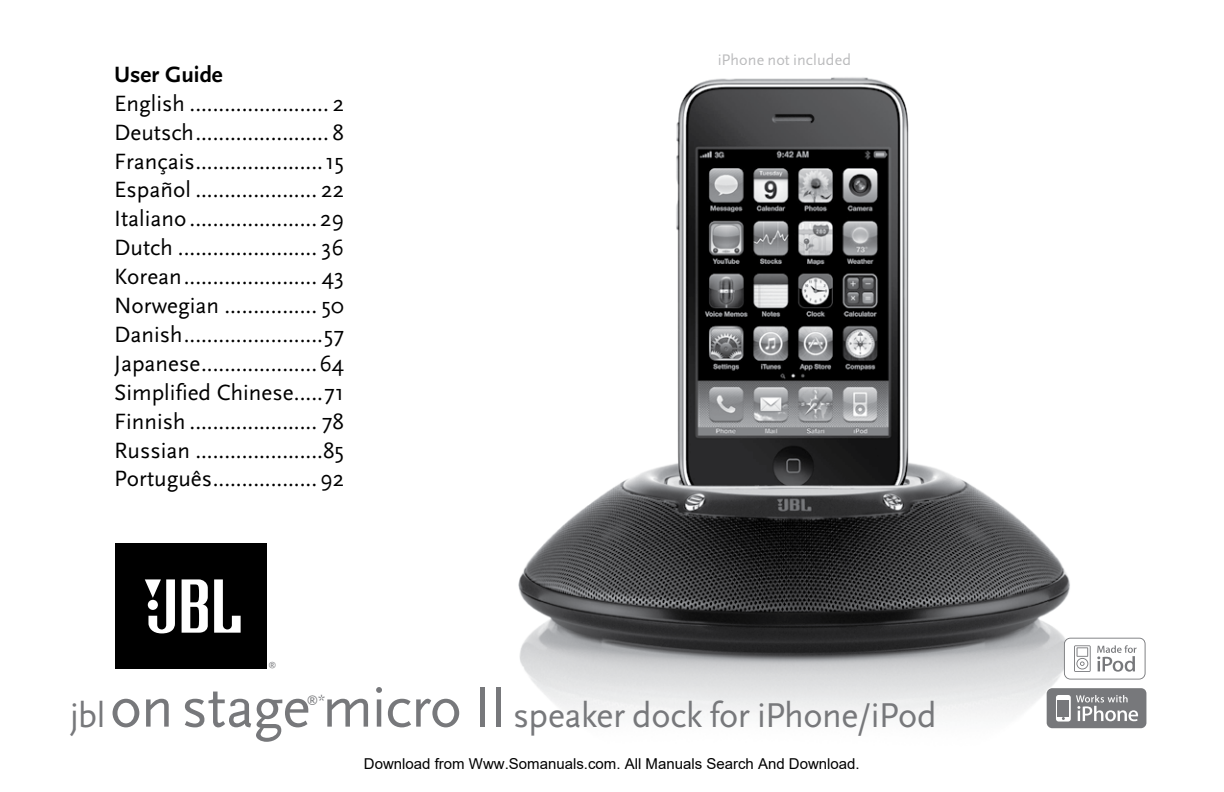
<style>
.page{position:relative;width:1224px;height:792px;background:#fff}
.page>*{position:absolute;margin:0;border:0;box-sizing:border-box;transform-origin:0 0}
.t1{font:36px "Scala Sans";letter-spacing:-.01em;color:#77787b}
.t2{font:23.2px/28.8px "Scala Sans";color:#000;text-align:justify}
.t3{font:700 23.2px "Scala Sans";color:#000}
.t4{font:16px "Scala Sans";letter-spacing:.01em;color:#77787b}
.t5{font:15px "Arial";color:#000}
.t6{font:11.6px "Scala Sans";color:#77787b}
.t7{font:8px "Scala Sans";color:#77787b}
.s1{font-size:60px}
.s2{font-size:14px}
</style>
<div class="page">
<img style="left:518px;top:77px;width:578px;height:639px">
<div style="left:115px;top:544px;width:152px;height:125px;background:#000"></div>
<svg style="left:214px;top:579px;width:27px;height:54px"></svg>
<svg style="left:182px;top:579px;width:26px;height:54px"></svg>
<svg style="left:145px;top:579px;width:30px;height:54px"></svg>
<svg style="left:1046px;top:687px;width:101px;height:42px"></svg>
<div style="left:1047px;top:688px;width:99px;height:40px;background:#77787b;border-radius:6px"></div>
<div style="left:1056px;top:695px;width:15px;height:27px;background:#fff;border-radius:3px"></div>
<svg style="left:1057px;top:696px;width:13px;height:25px"></svg>
<div style="left:1058px;top:700px;width:11px;height:16px;background:#77787b"></div>
<svg style="left:1076px;top:695px;width:62px;height:26px"></svg>
<svg style="left:1064px;top:638px;width:82px;height:42px"></svg>
<div style="left:1065px;top:639px;width:80px;height:40px;background:#fff;border-radius:6px"></div>
<svg style="left:1074px;top:645px;width:17px;height:27px"></svg>
<svg style="left:1097px;top:645px;width:40px;height:27px"></svg>
<p class="t3" style="left:114px;top:62px;width:110px">User Guide</p>
<p class="t2" style="left:114px;top:89px;width:231px">English ........................ 2<br>Deutsch....................... 8<br>Français......................15<br>Español ..................... 22<br>Italiano ...................... 29<br>Dutch ........................ 36<br>Korean....................... 43<br>Norwegian ................ 50<br>Danish........................57<br>Japanese....................64<br>Simplified Chinese.....71<br>Finnish ...................... 78<br>Russian ......................85<br>Português..................92</p>
<p class="t4" style="left:718px;top:51px;width:135px">iPhone not included</p>
<p class="t7" style="left:268px;top:660px;width:9px">®</p>
<h1 class="t1" style="left:70px;top:695px;width:868px">jbl<span class="s1">on stage micro II</span> speaker dock for iPhone/iPod</h1>
<p class="t6" style="left:307px;top:693px;width:20px">®<span class="s2">*</span></p>
<p class="t5" style="left:364px;top:755px;width:497px">Download from Www.Somanuals.com. All Manuals Search And Download.</p>
</div>
